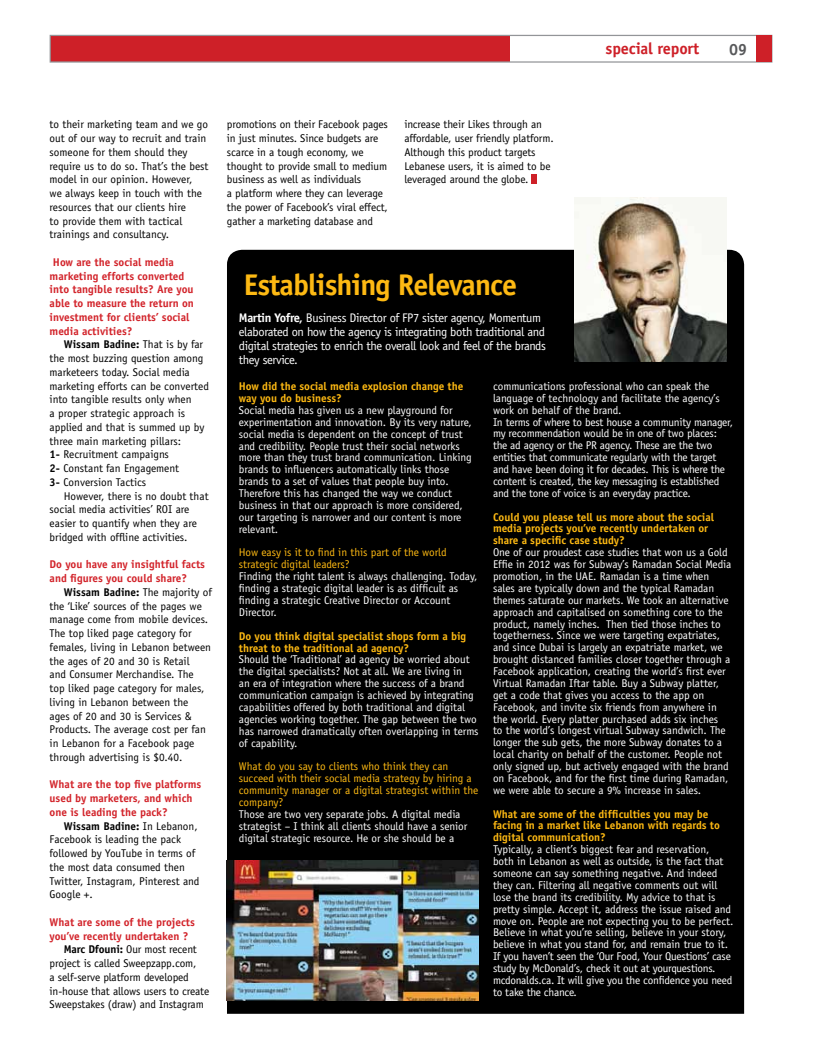
<style>
.page{position:relative;width:815px;height:1063px;background:#fff}
.page>*{position:absolute;margin:0;border:0;box-sizing:border-box;transform-origin:0 0}
.t1{font:700 30px "Officina Sans";letter-spacing:-.03em;color:#fdb913}
.t2{font:700 16.25px "Officina Sans";letter-spacing:-.01em;color:#ce2028}
.t3{font:700 16.25px "Officina Sans";color:#58595b}
.t4{font:12.5px/13.8px "Officina Sans";letter-spacing:-.03em;color:#fff}
.t5{font:11.25px/11.9px "Officina Sans";letter-spacing:-.005em;color:#fff}
.t6{font:11.25px/13.8px "Officina Sans";color:#000}
.t7{font:700 11.25px/11.9px "Officina Sans";letter-spacing:-.005em;color:#fdb913}
.t8{font:700 11.25px/13.8px "Officina Sans";color:#d2232a}
.t9{font:11.25px/11.9px "Officina Sans";letter-spacing:-.005em;color:#fdb913}
.s1{font-weight:700}
</style>
<div class="page">
<div style="left:50px;top:35px;width:460px;height:27px;background:#ce2028"></div>
<div style="left:50px;top:35px;width:722px;height:28px;border:1px solid #939598"></div>
<div style="left:756px;top:36px;width:16px;height:26px;background:#ce2028"></div>
<div style="left:227px;top:250px;width:517px;height:764px;background:#000"></div>
<img style="left:227px;top:861px;width:251px;height:139px">
<img style="left:574px;top:197px;width:152px;height:164px">
<div style="left:531px;top:174px;width:6px;height:9px;background:#ce2028"></div>
<h2 class="t2" style="left:606px;top:39px;width:95px">special report</h2>
<h2 class="t3" style="left:729px;top:40px;width:20px">09</h2>
<p class="t6" style="left:50px;top:118px;width:160px">to their marketing team and we go out of our way to recruit and train someone for them should they require us to do so. That’s the best model in our opinion. However,<br>we always keep in touch with the resources that our clients hire<br>to provide them with tactical trainings and consultancy.</p>
<p class="t8" style="left:50px;top:255px;width:146px">How are the social media marketing efforts converted into tangible results? Are you able to measure the return on investment for clients’ social media activities?</p>
<p class="t6" style="left:50px;top:338px;width:161px;text-indent:14px"><span class="s1">Wissam Badine:</span> That is by far the most buzzing question among marketeers today. Social media marketing efforts can be converted into tangible results only when<br>a proper strategic approach is applied and that is summed up by three main marketing pillars:<br><span class="s1">1-</span> Recruitment campaigns<br><span class="s1">2-</span> Constant fan Engagement<br><span class="s1">3-</span> Conversion Tactics</p>
<p class="t6" style="left:50px;top:489px;width:161px;text-indent:14px">However, there is no doubt that social media activities’ ROI are easier to quantify when they are bridged with offline activities.</p>
<p class="t8" style="left:50px;top:558px;width:157px">Do you have any insightful facts and figures you could share?</p>
<p class="t6" style="left:50px;top:585px;width:164px;text-indent:14px"><span class="s1">Wissam Badine:</span> The majority of the ‘Like’ sources of the pages we manage come from mobile devices.<br>The top liked page category for females, living in Lebanon between the ages of 20 and 30 is Retail<br>and Consumer Merchandise. The<br>top liked page category for males, living in Lebanon between the<br>ages of 20 and 30 is Services &amp;<br>Products. The average cost per fan in Lebanon for a Facebook page through advertising is $0.40.</p>
<p class="t8" style="left:50px;top:778px;width:153px">What are the top five platforms used by marketers, and which one is leading the pack?</p>
<p class="t6" style="left:50px;top:819px;width:151px;text-indent:14px"><span class="s1">Wissam Badine:</span> In Lebanon,<br>Facebook is leading the pack followed by YouTube in terms of the most data consumed then<br>Twitter, Instagram, Pinterest and<br>Google +.</p>
<p class="t8" style="left:50px;top:915px;width:147px">What are some of the projects</p>
<p class="t8" style="left:50px;top:929px;width:140px">you’ve recently undertaken ?</p>
<p class="t6" style="left:64px;top:943px;width:135px"><span class="s1">Marc Dfouni:</span> Our most recent</p>
<p class="t6" style="left:50px;top:956px;width:148px">project is called Sweepzapp.com,</p>
<p class="t6" style="left:50px;top:970px;width:141px">a self-serve platform developed</p>
<p class="t6" style="left:50px;top:984px;width:161px">in-house that allows users to create</p>
<p class="t6" style="left:50px;top:998px;width:156px">Sweepstakes (draw) and Instagram</p>
<p class="t6" style="left:227px;top:118px;width:162px">promotions on their Facebook pages in just minutes. Since budgets are scarce in a tough economy, we thought to provide small to medium business as well as individuals<br>a platform where they can leverage the power of Facebook’s viral effect, gather a marketing database and</p>
<p class="t6" style="left:404px;top:118px;width:151px">increase their Likes through an affordable, user friendly platform.<br>Although this product targets<br>Lebanese users, it is aimed to be leveraged around the globe.</p>
<h1 class="t1" style="left:244px;top:266px;width:275px">Establishing Relevance</h1>
<p class="t4" style="left:239px;top:311px;width:309px"><span class="s1">Martin Yofre,</span> Business Director of FP7 sister agency, Momentum elaborated on how the agency is integrating both traditional and digital strategies to enrich the overall look and feel of the brands they service.</p>
<p class="t7" style="left:239px;top:380px;width:226px">How did the social media explosion change the way you do business?</p>
<p class="t5" style="left:239px;top:404px;width:234px">Social media has given us a new playground for experimentation and innovation. By its very nature, social media is dependent on the concept of trust and credibility. People trust their social networks more than they trust brand communication. Linking brands to influencers automatically links those brands to a set of values that people buy into.<br>Therefore this has changed the way we conduct business in that our approach is more considered, our targeting is narrower and our content is more relevant.</p>
<p class="t9" style="left:239px;top:547px;width:209px">How easy is it to find in this part of the world strategic digital leaders?</p>
<p class="t5" style="left:239px;top:571px;width:240px">Finding the right talent is always challenging. Today, finding a strategic digital leader is as difficult as finding a strategic Creative Director or Account Director.</p>
<p class="t7" style="left:239px;top:630px;width:229px">Do you think digital specialist shops form a big threat to the traditional ad agency?</p>
<p class="t5" style="left:239px;top:654px;width:241px">Should the ‘Traditional’ ad agency be worried about the digital specialists? Not at all. We are living in<br>an era of integration where the success of a brand communication campaign is achieved by integrating capabilities offered by both traditional and digital agencies working together. The gap between the two has narrowed dramatically often overlapping in terms of capability.</p>
<p class="t9" style="left:239px;top:761px;width:241px">What do you say to clients who think they can succeed with their social media strategy by hiring a community manager or a digital strategist within the company?</p>
<p class="t5" style="left:239px;top:808px;width:230px">Those are two very separate jobs. A digital media strategist – I think all clients should have a senior digital strategic resource. He or she should be a</p>
<p class="t5" style="left:493px;top:380px;width:242px">communications professional who can speak the language of technology and facilitate the agency’s work on behalf of the brand.<br>In terms of where to best house a community manager, my recommendation would be in one of two places: the ad agency or the PR agency. These are the two entities that communicate regularly with the target and have been doing it for decades. This is where the content is created, the key messaging is established and the tone of voice is an everyday practice.</p>
<p class="t7" style="left:493px;top:511px;width:222px">Could you please tell us more about the social media projects you’ve recently undertaken or share a specific case study?</p>
<p class="t5" style="left:493px;top:547px;width:240px">One of our proudest case studies that won us a Gold Effie in 2012 was for Subway’s Ramadan Social Media promotion, in the UAE. Ramadan is a time when sales are typically down and the typical Ramadan themes saturate our markets. We took an alternative approach and capitalised on something core to the product, namely inches. Then tied those inches to togetherness. Since we were targeting expatriates, and since Dubai is largely an expatriate market, we brought distanced families closer together through a Facebook application, creating the world’s first ever Virtual Ramadan Iftar table. Buy a Subway platter, get a code that gives you access to the app on Facebook, and invite six friends from anywhere in the world. Every platter purchased adds six inches<br>to the world’s longest virtual Subway sandwich. The longer the sub gets, the more Subway donates to a local charity on behalf of the customer. People not only signed up, but actively engaged with the brand on Facebook, and for the first time during Ramadan, we were able to secure a 9% increase in sales.</p>
<p class="t7" style="left:493px;top:808px;width:228px">What are some of the difficulties you may be facing in a market like Lebanon with regards to digital communication?</p>
<p class="t5" style="left:493px;top:844px;width:242px">Typically, a client’s biggest fear and reservation,<br>both in Lebanon as well as outside, is the fact that someone can say something negative. And indeed they can. Filtering all negative comments out will lose the brand its credibility. My advice to that is pretty simple. Accept it, address the issue raised and move on. People are not expecting you to be perfect.<br>Believe in what you’re selling, believe in your story, believe in what you stand for, and remain true to it.<br>If you haven’t seen the ‘Our Food, Your Questions’ case study by McDonald’s, check it out at yourquestions. mcdonalds.ca. It will give you the confidence you need to take the chance.</p>
</div>
